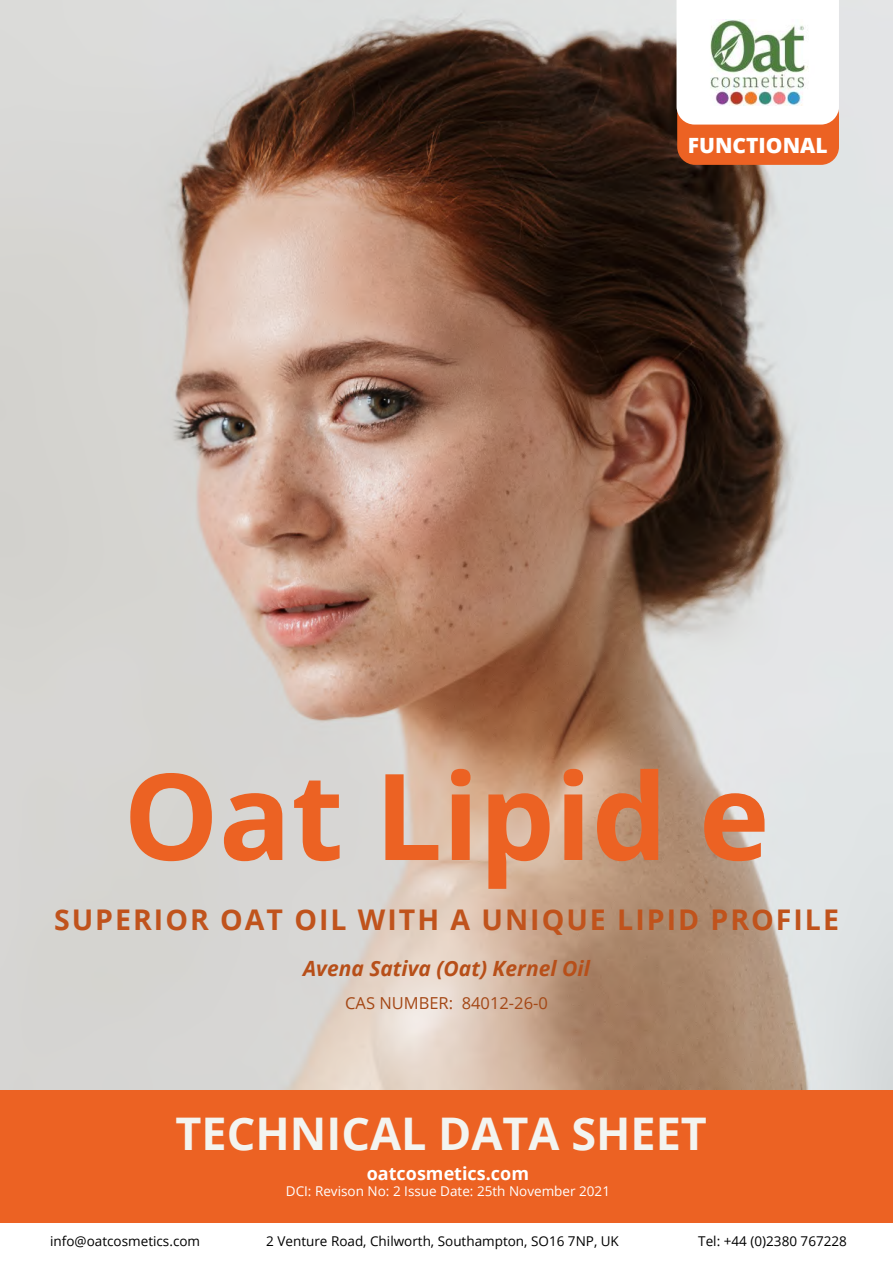
<style>
.page{position:relative;width:893px;height:1263px;background:#fff}
.page>*{position:absolute;margin:0;border:0;box-sizing:border-box;transform-origin:0 0}
.t1{font:700 120px "Open Sans";color:#ec6223}
.t2{font:700 45px "Open Sans";color:#f3f4f0}
.t3{font:700 28.5px "Open Sans";letter-spacing:.07em;color:#c0531c}
.t4{font:italic 700 21px "Open Sans";color:#b74f19}
.t5{font:800 21px "Open Sans";color:#fff}
.t6{font:700 18px "Open Sans";color:#fff}
.t7{font:16.5px "Open Sans";color:#a44715}
.t8{font:13.5px "Open Sans";color:#000}
.t9{font:13.5px "Open Sans";color:#fff}
</style>
<div class="page">
<div style="left:0;top:1089px;width:893px;height:134px;background:#ec6223"></div>
<img style="left:0;top:0;width:893px;height:1089px">
<div style="left:677px;top:97px;width:162px;height:68px;background:#ec6223;border-radius:18px"></div>
<svg style="left:676px;top:0;width:163px;height:125px"></svg>
<img style="left:699px;top:20px;width:117px;height:85px">
<h3 class="t5" style="left:688px;top:129px;width:141px">FUNCTIONAL</h3>
<h1 class="t1" style="left:123px;top:732px;width:648px">Oat Lipid e</h1>
<h3 class="t3" style="left:54px;top:900px;width:786px">SUPERIOR OAT OIL WITH A UNIQUE LIPID PROFILE</h3>
<h3 class="t4" style="left:303px;top:953px;width:288px">Avena Sativa (Oat) Kernel Oil</h3>
<p class="t7" style="left:345px;top:991px;width:204px">CAS NUMBER: 84012-26-0</p>
<h2 class="t2" style="left:175px;top:1102px;width:533px">TECHNICAL DATA SHEET</h2>
<h3 class="t6" style="left:367px;top:1160px;width:164px">oatcosmetics.com</h3>
<p class="t9" style="left:286px;top:1182px;width:326px">DCI: Revison No: 2 Issue Date: 25th November 2021</p>
<p class="t8" style="left:50px;top:1231px;width:151px">info@oatcosmetics.com</p>
<p class="t8" style="left:266px;top:1231px;width:354px">2 Venture Road, Chilworth, Southampton, SO16 7NP, UK</p>
<p class="t8" style="left:698px;top:1231px;width:150px">Tel: +44 (0)2380 767228</p>
</div>
